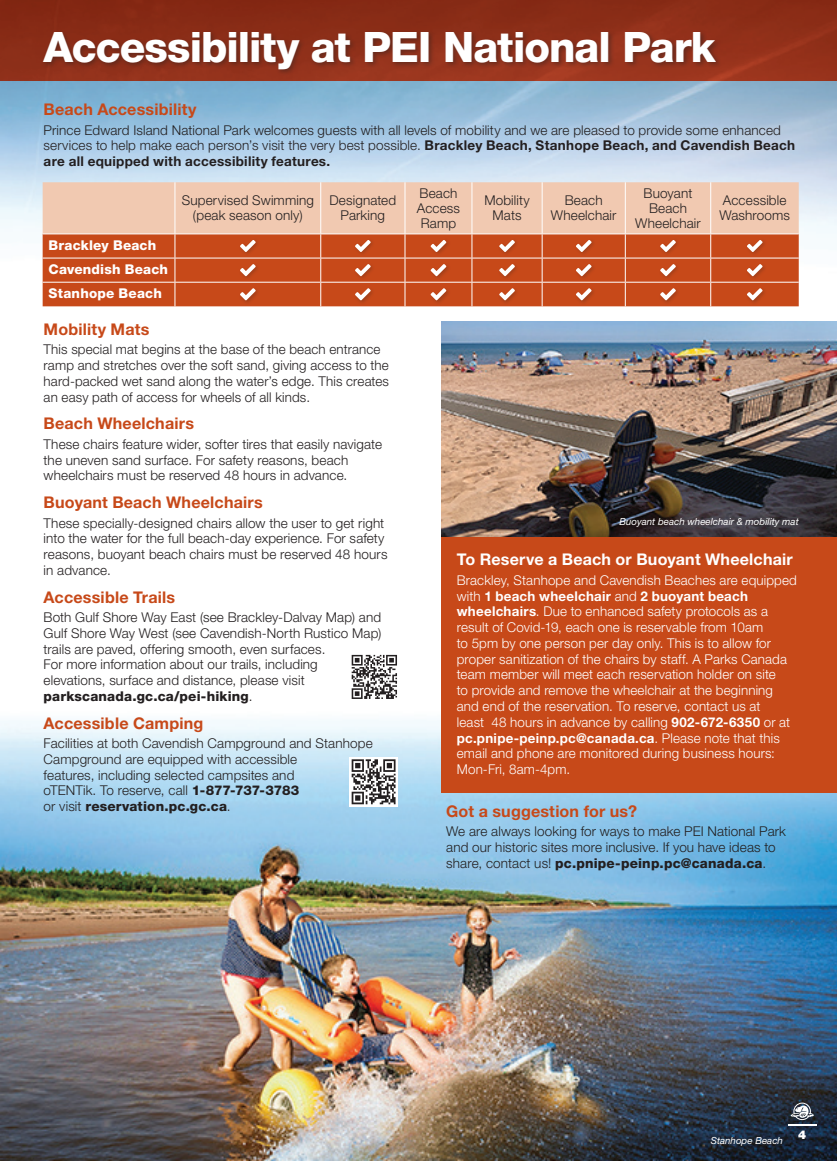
<style>
.page{position:relative;width:837px;height:1161px;background:#fff}
.page>*{position:absolute;margin:0;border:0;box-sizing:border-box;transform-origin:0 0}
.t1{font:800 42px "Helvetica Neue LT Std";letter-spacing:-.025em;color:#fff}
.t2{font:700 16.2px "Helvetica Neue LT Std";letter-spacing:.01em;color:#c74919}
.t3{font:700 16.2px "Helvetica Neue LT Std";letter-spacing:.01em;color:#fff}
.t4{font:300 13.5px/15.8px "Helvetica Neue LT Std";letter-spacing:.01em;color:#231f20}
.t5{font:300 13.5px/15.8px "Helvetica Neue LT Std";letter-spacing:.01em;color:#fff}
.t6{font:800 13.5px/24.2px "Helvetica Neue LT Std";letter-spacing:.015em;color:#fff}
.t7{font:900 12px "Helvetica Neue LT Std";color:#fff}
.t8{font:italic 9.75px "Helvetica Neue LT Std";color:#fff}
.s1{font-weight:700}
.s2{font-weight:800}
</style>
<div class="page">
<img style="left:0;top:665px;width:837px;height:496px">
<div style="left:0;top:0;width:837px;height:81px;background:linear-gradient(to bottom,#842914,#9b351d)"></div>
<div style="left:41px;top:30px;width:682px;height:46px;background:#231f20;opacity:.4"></div>
<div style="left:43px;top:182px;width:756px;height:52px;background:#f1c9b1"></div>
<div style="left:43px;top:235px;width:756px;height:71px;background:#c74919"></div>
<hr style="left:175px;top:182px;width:1px;height:52px;background:#fff">
<hr style="left:320px;top:182px;width:1px;height:52px;background:#fff">
<hr style="left:405px;top:182px;width:1px;height:52px;background:#fff">
<hr style="left:472px;top:182px;width:1px;height:52px;background:#fff">
<hr style="left:542px;top:182px;width:1px;height:52px;background:#fff">
<hr style="left:625px;top:182px;width:1px;height:52px;background:#fff">
<hr style="left:710px;top:182px;width:1px;height:52px;background:#fff">
<hr style="left:43px;top:258px;width:132px;height:1px;background:#fff">
<hr style="left:175px;top:258px;width:146px;height:1px;background:#fff">
<hr style="left:321px;top:258px;width:84px;height:1px;background:#fff">
<hr style="left:405px;top:258px;width:67px;height:1px;background:#fff">
<hr style="left:472px;top:258px;width:70px;height:1px;background:#fff">
<hr style="left:542px;top:258px;width:83px;height:1px;background:#fff">
<hr style="left:625px;top:258px;width:86px;height:1px;background:#fff">
<hr style="left:711px;top:258px;width:88px;height:1px;background:#fff">
<hr style="left:43px;top:282px;width:132px;height:1px;background:#fff">
<hr style="left:175px;top:282px;width:146px;height:1px;background:#fff">
<svg style="left:175px;top:234px;width:1px;height:72px"></svg>
<hr style="left:321px;top:282px;width:84px;height:1px;background:#fff">
<svg style="left:320px;top:234px;width:1px;height:72px"></svg>
<hr style="left:405px;top:282px;width:67px;height:1px;background:#fff">
<svg style="left:405px;top:234px;width:1px;height:72px"></svg>
<hr style="left:472px;top:282px;width:70px;height:1px;background:#fff">
<svg style="left:472px;top:234px;width:1px;height:72px"></svg>
<hr style="left:542px;top:282px;width:83px;height:1px;background:#fff">
<svg style="left:542px;top:234px;width:1px;height:72px"></svg>
<hr style="left:625px;top:282px;width:86px;height:1px;background:#fff">
<svg style="left:625px;top:234px;width:1px;height:72px"></svg>
<hr style="left:711px;top:282px;width:88px;height:1px;background:#fff">
<svg style="left:710px;top:234px;width:1px;height:72px"></svg>
<div style="left:238px;top:238px;width:22px;height:19px;background:#231f20;opacity:.25"></div>
<svg style="left:240px;top:240px;width:16px;height:12px"></svg>
<div style="left:353px;top:238px;width:23px;height:19px;background:#231f20;opacity:.25"></div>
<svg style="left:355px;top:240px;width:16px;height:12px"></svg>
<div style="left:429px;top:238px;width:22px;height:19px;background:#231f20;opacity:.25"></div>
<svg style="left:431px;top:240px;width:15px;height:12px"></svg>
<div style="left:498px;top:238px;width:22px;height:19px;background:#231f20;opacity:.25"></div>
<svg style="left:499px;top:240px;width:16px;height:12px"></svg>
<div style="left:574px;top:238px;width:22px;height:19px;background:#231f20;opacity:.25"></div>
<svg style="left:576px;top:240px;width:16px;height:12px"></svg>
<div style="left:659px;top:238px;width:22px;height:19px;background:#231f20;opacity:.25"></div>
<svg style="left:660px;top:240px;width:16px;height:12px"></svg>
<div style="left:745px;top:238px;width:22px;height:19px;background:#231f20;opacity:.25"></div>
<svg style="left:747px;top:240px;width:16px;height:12px"></svg>
<div style="left:238px;top:262px;width:22px;height:19px;background:#231f20;opacity:.25"></div>
<svg style="left:240px;top:264px;width:16px;height:12px"></svg>
<div style="left:353px;top:262px;width:23px;height:19px;background:#231f20;opacity:.25"></div>
<svg style="left:355px;top:264px;width:16px;height:12px"></svg>
<div style="left:429px;top:262px;width:22px;height:19px;background:#231f20;opacity:.25"></div>
<svg style="left:431px;top:264px;width:15px;height:12px"></svg>
<div style="left:498px;top:262px;width:22px;height:19px;background:#231f20;opacity:.25"></div>
<svg style="left:499px;top:264px;width:16px;height:12px"></svg>
<div style="left:574px;top:262px;width:22px;height:19px;background:#231f20;opacity:.25"></div>
<svg style="left:576px;top:264px;width:16px;height:12px"></svg>
<div style="left:659px;top:262px;width:22px;height:19px;background:#231f20;opacity:.25"></div>
<svg style="left:660px;top:264px;width:16px;height:12px"></svg>
<div style="left:745px;top:262px;width:22px;height:19px;background:#231f20;opacity:.25"></div>
<svg style="left:747px;top:264px;width:16px;height:12px"></svg>
<div style="left:238px;top:287px;width:22px;height:18px;background:#231f20;opacity:.25"></div>
<svg style="left:240px;top:288px;width:16px;height:12px"></svg>
<div style="left:353px;top:287px;width:23px;height:18px;background:#231f20;opacity:.25"></div>
<svg style="left:355px;top:288px;width:16px;height:12px"></svg>
<div style="left:429px;top:287px;width:22px;height:18px;background:#231f20;opacity:.25"></div>
<svg style="left:431px;top:288px;width:15px;height:12px"></svg>
<div style="left:498px;top:287px;width:22px;height:18px;background:#231f20;opacity:.25"></div>
<svg style="left:499px;top:288px;width:16px;height:12px"></svg>
<div style="left:574px;top:287px;width:22px;height:18px;background:#231f20;opacity:.25"></div>
<svg style="left:576px;top:288px;width:16px;height:12px"></svg>
<div style="left:659px;top:287px;width:22px;height:18px;background:#231f20;opacity:.25"></div>
<svg style="left:660px;top:288px;width:16px;height:12px"></svg>
<div style="left:745px;top:287px;width:22px;height:18px;background:#231f20;opacity:.25"></div>
<svg style="left:747px;top:288px;width:16px;height:12px"></svg>
<img style="left:441px;top:322px;width:396px;height:215px">
<svg style="left:788px;top:1103px;width:29px;height:22px"></svg>
<div style="left:441px;top:537px;width:396px;height:256px;background:#c74919"></div>
<div style="left:350px;top:757px;width:48px;height:50px;background:linear-gradient(to right,#fff,#fff)"></div>
<svg style="left:352px;top:759px;width:44px;height:45px"></svg>
<img style="left:0;top:848px;width:1px;height:313px">
<svg style="left:352px;top:655px;width:45px;height:44px"></svg>
<h1 class="t1" style="left:44px;top:22px;width:674px">Accessibility at PEI National Park</h1>
<p class="t2" style="left:44px;top:99px;width:154px">Beach Accessibility</p>
<p class="t4" style="left:44px;top:121px;width:753px">Prince Edward Island National Park welcomes guests with all levels of mobility and we are pleased to provide some enhanced services to help make each person’s visit the very best possible. <span class="s1">Brackley Beach, Stanhope Beach, and Cavendish Beach are all equipped with accessibility features.</span></p>
<p class="t4" style="left:182px;top:193px;width:134px;line-height:15px;text-align:center">Supervised Swimming (peak season only)</p>
<p class="t4" style="left:329px;top:193px;width:68px;line-height:15px;text-align:center">Designated<br>Parking</p>
<p class="t4" style="left:417px;top:185px;width:45px;line-height:15px">Beach<br>Access<br>Ramp</p>
<p class="t4" style="left:484px;top:193px;width:47px;line-height:15px;text-align:center">Mobility<br>Mats</p>
<p class="t4" style="left:551px;top:193px;width:67px;line-height:15px;text-align:center">Beach<br>Wheelchair</p>
<p class="t4" style="left:635px;top:185px;width:67px;line-height:15px;text-align:center">Buoyant<br>Beach<br>Wheelchair</p>
<p class="t4" style="left:719px;top:193px;width:72px;line-height:15px">Accessible<br>Washrooms</p>
<p class="t6" style="left:49px;top:233px;width:121px">Brackley Beach<br>Cavendish Beach<br>Stanhope Beach</p>
<p class="t2" style="left:44px;top:319px;width:107px">Mobility Mats</p>
<p class="t4" style="left:44px;top:341px;width:347px">This special mat begins at the base of the beach entrance ramp and stretches over the soft sand, giving access to the hard-packed wet sand along the water’s edge. This creates an easy path of access for wheels of all kinds.</p>
<p class="t2" style="left:44px;top:413px;width:152px">Beach Wheelchairs</p>
<p class="t4" style="left:44px;top:436px;width:340px">These chairs feature wider, softer tires that easily navigate the uneven sand surface. For safety reasons, beach wheelchairs must be reserved 48 hours in advance.</p>
<p class="t2" style="left:44px;top:492px;width:221px">Buoyant Beach Wheelchairs</p>
<p class="t4" style="left:44px;top:515px;width:345px">These specially-designed chairs allow the user to get right into the water for the full beach-day experience. For safety reasons, buoyant beach chairs must be reserved 48 hours in advance.</p>
<p class="t2" style="left:44px;top:587px;width:133px">Accessible Trails</p>
<p class="t4" style="left:44px;top:609px;width:339px">Both Gulf Shore Way East (see Brackley-Dalvay Map) and Gulf Shore Way West (see Cavendish-North Rustico Map) trails are paved, offering smooth, even surfaces.<br>For more information about our trails, including elevations, surface and distance, please visit <span class="s2">parkscanada.gc.ca/pei-hiking</span>.</p>
<p class="t2" style="left:44px;top:713px;width:161px">Accessible Camping</p>
<p class="t4" style="left:44px;top:735px;width:331px">Facilities at both Cavendish Campground and Stanhope Campground are equipped with accessible<br>features, including selected campsites and<br>oTENTik. To reserve, call <span class="s2">1-877-737-3783<br></span>or visit <span class="s2">reservation.pc.gc.ca</span>.</p>
<p class="t8" style="left:619px;top:516px;width:181px">Buoyant beach wheelchair &amp; mobility mat</p>
<p class="t3" style="left:457px;top:550px;width:338px">To Reserve a Beach or Buoyant Wheelchair</p>
<p class="t5" style="left:457px;top:572px;width:342px">Brackley, Stanhope and Cavendish Beaches are equipped with <span class="s1">1 beach wheelchair</span> and <span class="s1">2 buoyant beach wheelchairs</span>. Due to enhanced safety protocols as a result of Covid-19, each one is reservable from 10am<br>to 5pm by one person per day only. This is to allow for proper sanitization of the chairs by staff. A Parks Canada team member will meet each reservation holder on site<br>to provide and remove the wheelchair at the beginning and end of the reservation. To reserve, contact us at<br>least 48 hours in advance by calling <span class="s1">902-672-6350</span> or at <span class="s1">pc.pnipe-peinp.pc@canada.ca</span>. Please note that this email and phone are monitored during business hours:<br>Mon-Fri, 8am-4pm.</p>
<p class="t2" style="left:446px;top:801px;width:192px">Got a suggestion for us?</p>
<p class="t4" style="left:446px;top:823px;width:341px">We are always looking for ways to make PEI National Park and our historic sites more inclusive. If you have ideas to share, contact us! <span class="s2">pc.pnipe-peinp.pc@canada.ca</span>.</p>
<p class="t8" style="left:711px;top:1134px;width:74px">Stanhope Beach</p>
<p class="t7" style="left:798px;top:1127px;width:10px">4</p>
</div>
